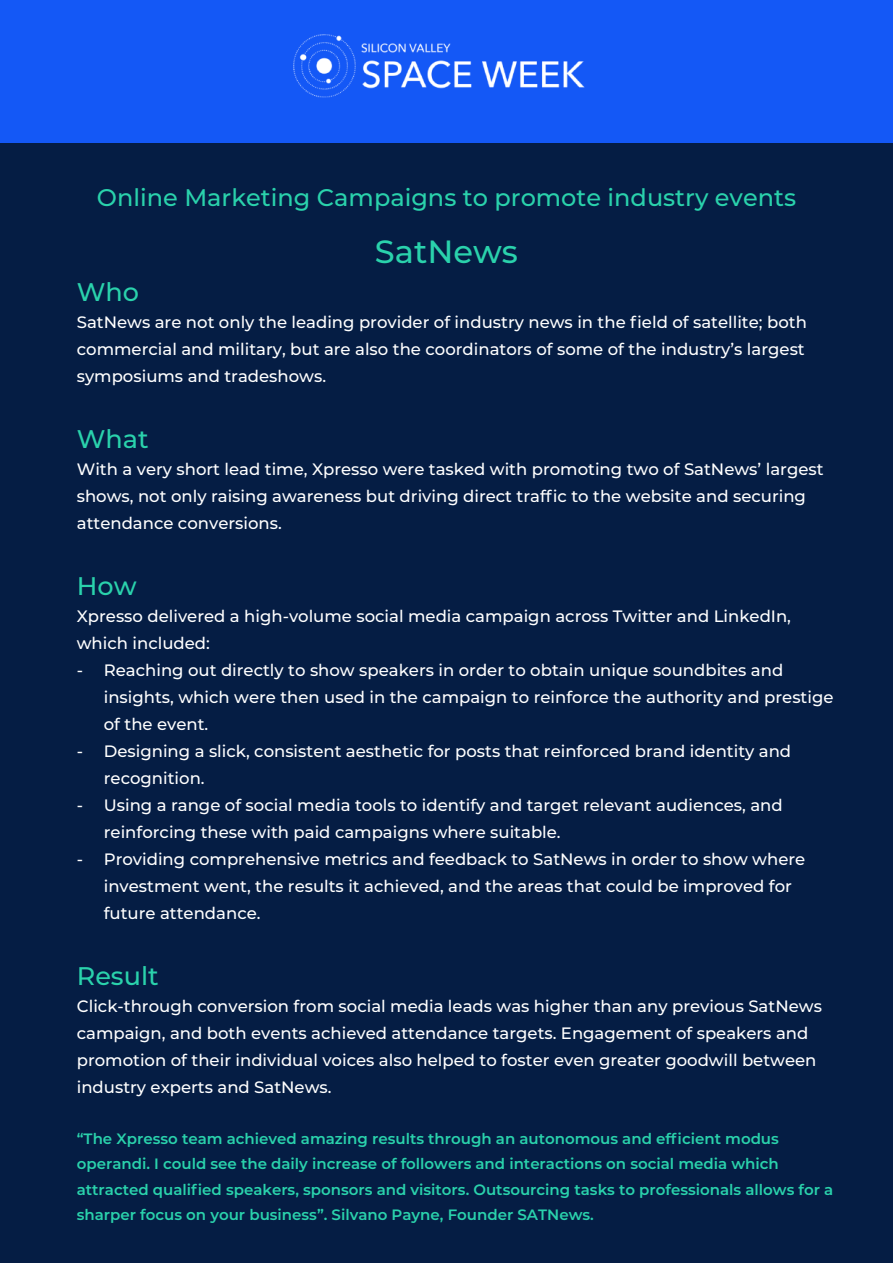
<style>
.page{position:relative;width:893px;height:1263px;background:#051d44}
.page>*{position:absolute;margin:0;border:0;box-sizing:border-box;transform-origin:0 0}
.t1{font:500 32.1px "Montserrat";color:#2ad2ac}
.t2{font:500 25.5px "Montserrat";color:#2ad2ac}
.t3{font:500 24px "Montserrat";color:#2ad2ac}
.t4{font:500 16.5px/27px "Montserrat";color:#fff}
.t5{font:600 15px/25.5px "Montserrat";color:#2ad2ac}
</style>
<div class="page">
<div style="left:0;top:0;width:893px;height:143px;background:#1458f6"></div>
<img style="left:294px;top:35px;width:291px;height:63px">
<h3 class="t3" style="left:97px;top:180px;width:701px">Online Marketing Campaigns to promote industry events</h3>
<h1 class="t1" style="left:375px;top:229px;width:145px">SatNews</h1>
<h2 class="t2" style="left:77px;top:274px;width:64px">Who</h2>
<p class="t4" style="left:77px;top:307px;width:732px">SatNews are not only the leading provider of industry news in the field of satellite; both commercial and military, but are also the coordinators of some of the industry’s largest symposiums and tradeshows.</p>
<h2 class="t2" style="left:77px;top:421px;width:73px">What</h2>
<p class="t4" style="left:77px;top:454px;width:748px">With a very short lead time, Xpresso were tasked with promoting two of SatNews’ largest shows, not only raising awareness but driving direct traffic to the website and securing attendance conversions.</p>
<h2 class="t2" style="left:77px;top:568px;width:61px">How</h2>
<p class="t4" style="left:77px;top:601px;width:716px">Xpresso delivered a high-volume social media campaign across Twitter and LinkedIn, which included:</p>
<p class="t4" style="left:104px;top:655px;width:731px;text-indent:-27px">- Reaching out directly to show speakers in order to obtain unique soundbites and insights, which were then used in the campaign to reinforce the authority and prestige of the event.</p>
<p class="t4" style="left:104px;top:736px;width:689px;text-indent:-27px">- Designing a slick, consistent aesthetic for posts that reinforced brand identity and recognition.</p>
<p class="t4" style="left:104px;top:790px;width:680px;text-indent:-27px">- Using a range of social media tools to identify and target relevant audiences, and reinforcing these with paid campaigns where suitable.</p>
<p class="t4" style="left:104px;top:844px;width:703px;text-indent:-27px">- Providing comprehensive metrics and feedback to SatNews in order to show where investment went, the results it achieved, and the areas that could be improved for future attendance.</p>
<h2 class="t2" style="left:77px;top:958px;width:83px">Result</h2>
<p class="t4" style="left:77px;top:991px;width:747px">Click-through conversion from social media leads was higher than any previous SatNews campaign, and both events achieved attendance targets. Engagement of speakers and promotion of their individual voices also helped to foster even greater goodwill between industry experts and SatNews.</p>
<p class="t5" style="left:77px;top:1125px;width:758px">“The Xpresso team achieved amazing results through an autonomous and efficient modus operandi. I could see the daily increase of followers and interactions on social media which attracted qualified speakers, sponsors and visitors. Outsourcing tasks to professionals allows for a sharper focus on your business”. Silvano Payne, Founder SATNews.</p>
</div>
